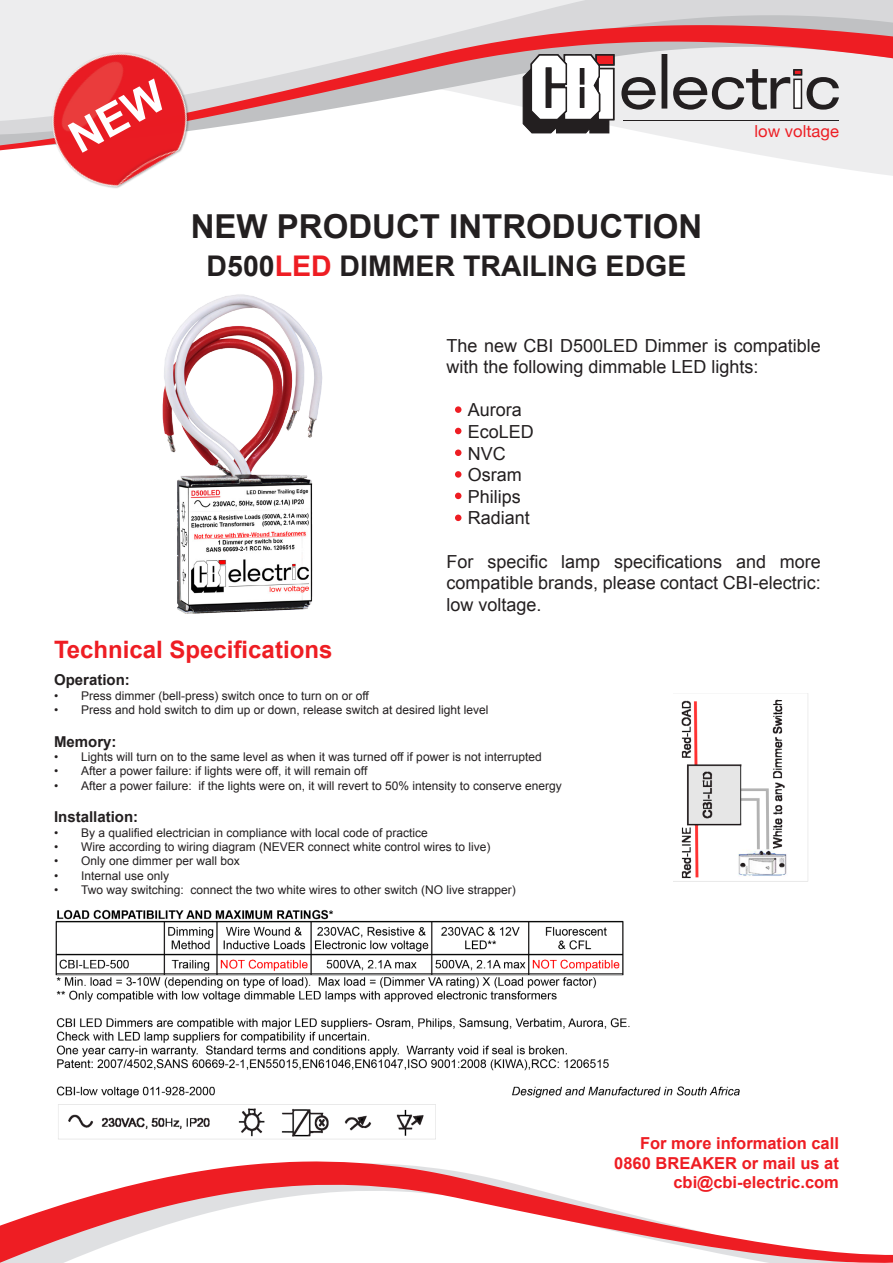
<style>
.page{position:relative;width:893px;height:1263px;background:#fff}
.page>*{position:absolute;margin:0;border:0;box-sizing:border-box;transform-origin:0 0}
.t1{font:700 33px "Arial";color:#231f20}
.t2{font:700 28.5px "Arial";color:#231f20}
.t3{font:700 24px "Arial";color:#ee1d23}
.t4{font:18px/21.6px "Arial";color:#231f20}
.t5{font:16.65px "Helvetica Neue";color:#ee1d23}
.t6{font:700 16.5px "Arial";color:#ee1d23}
.t7{font:700 15px "Arial";color:#231f20}
.t8{font:12px "Arial";color:#231f20}
.s1{color:#ee1d23}
</style>
<div class="page">
<svg style="left:0;top:1161px;width:893px;height:102px"></svg>
<svg style="left:741px;top:151px;width:152px;height:25px;fill:#ededee"></svg>
<svg style="left:257px;top:0;width:636px;height:14px;background:#e1e1e3"></svg>
<svg style="left:257px;top:14px;width:636px;height:11px;background:#dadadb"></svg>
<svg style="left:257px;top:25px;width:636px;height:126px"></svg>
<hr style="left:623px;top:120px;width:216px;height:1px;background:#231f20">
<div style="left:596px;top:55px;width:18px;height:10px;background:#ee1d23"></div>
<div style="left:595px;top:54px;width:20px;height:12px;border:2px solid #231f20"></div>
<div style="left:596px;top:54px;width:18px;height:11px;border:1px solid #231f20"></div>
<div style="left:598px;top:69px;width:16px;height:51px;background:#fff"></div>
<div style="left:598px;top:68px;width:16px;height:52px;border:1px solid #231f20"></div>
<svg style="left:523px;top:53px;width:86px;height:80px"></svg>
<svg style="left:621px;top:54px;width:218px;height:56px;background:#bab9ba"></svg>
<img style="left:162px;top:294px;width:161px;height:320px">
<div style="left:455px;top:406px;width:6px;height:7px;background:#ee1d23;border-radius:50%"></div>
<svg style="left:455px;top:428px;width:6px;height:6px"></svg>
<div style="left:455px;top:449px;width:6px;height:7px;background:#ee1d23;border-radius:50%"></div>
<div style="left:455px;top:471px;width:6px;height:7px;background:#ee1d23;border-radius:50%"></div>
<svg style="left:455px;top:493px;width:6px;height:6px"></svg>
<svg style="left:455px;top:515px;width:6px;height:6px"></svg>
<img style="left:0;top:0;width:257px;height:188px">
<img style="left:674px;top:693px;width:134px;height:189px">
<img style="left:55px;top:909px;width:569px;height:66px">
<img style="left:55px;top:975px;width:685px;height:165px">
<svg style="left:68px;top:78px;width:101px;height:75px;background:#e92228"></svg>
<p class="t1" style="left:191px;top:204px;width:513px">NEW PRODUCT INTRODUCTION</p>
<p class="t2" style="left:207px;top:247px;width:481px">D500<span class="s1">LED</span> DIMMER TRAILING EDGE</p>
<h3 class="t5" style="left:754px;top:120px;width:86px">low voltage</h3>
<p class="t3" style="left:54px;top:634px;width:280px">Technical Specifications</p>
<p class="t4" style="left:446px;top:335px;width:376px">The new CBI D500LED Dimmer is compatible with the following dimmable LED lights:</p>
<p class="t4" style="left:468px;top:399px;width:56px">Aurora</p>
<p class="t4" style="left:468px;top:421px;width:68px">EcoLED</p>
<p class="t4" style="left:468px;top:443px;width:39px">NVC</p>
<p class="t4" style="left:468px;top:464px;width:55px">Osram</p>
<p class="t4" style="left:468px;top:486px;width:55px">Philips</p>
<p class="t4" style="left:468px;top:507px;width:64px">Radiant</p>
<p class="t4" style="left:446px;top:551px;width:376px;text-align:justify">For specific lamp specifications and more compatible brands, please contact CBI-electric: low voltage.</p>
<p class="t7" style="left:54px;top:670px;width:77px">Operation:</p>
<p class="t8" style="left:54px;top:688px;width:316px">• Press dimmer (bell-press) switch once to turn on or off</p>
<p class="t8" style="left:54px;top:702px;width:436px">• Press and hold switch to dim up or down, release switch at desired light level</p>
<p class="t7" style="left:54px;top:731px;width:64px">Memory:</p>
<p class="t8" style="left:54px;top:749px;width:489px">• Lights will turn on to the same level as when it was turned off if power is not interrupted</p>
<p class="t8" style="left:54px;top:763px;width:315px">• After a power failure: if lights were off, it will remain off</p>
<p class="t8" style="left:54px;top:778px;width:509px">• After a power failure: if the lights were on, it will revert to 50% intensity to conserve energy</p>
<p class="t7" style="left:54px;top:807px;width:86px">Installation:</p>
<p class="t8" style="left:54px;top:824px;width:375px">• By a qualified electrician in compliance with local code of practice</p>
<p class="t8" style="left:54px;top:839px;width:438px">• Wire according to wiring diagram (NEVER connect white control wires to live)</p>
<p class="t8" style="left:54px;top:853px;width:187px">• Only one dimmer per wall box</p>
<p class="t8" style="left:54px;top:868px;width:117px">• Internal use only</p>
<p class="t8" style="left:54px;top:882px;width:463px">• Two way switching: connect the two white wires to other switch (NO live strapper)</p>
<p class="t6" style="left:640px;top:1132px;width:200px">For more information call</p>
<p class="t6" style="left:614px;top:1152px;width:226px">0860 BREAKER or mail us at</p>
<p class="t6" style="left:673px;top:1171px;width:167px">cbi@cbi-electric.com</p>
</div>
